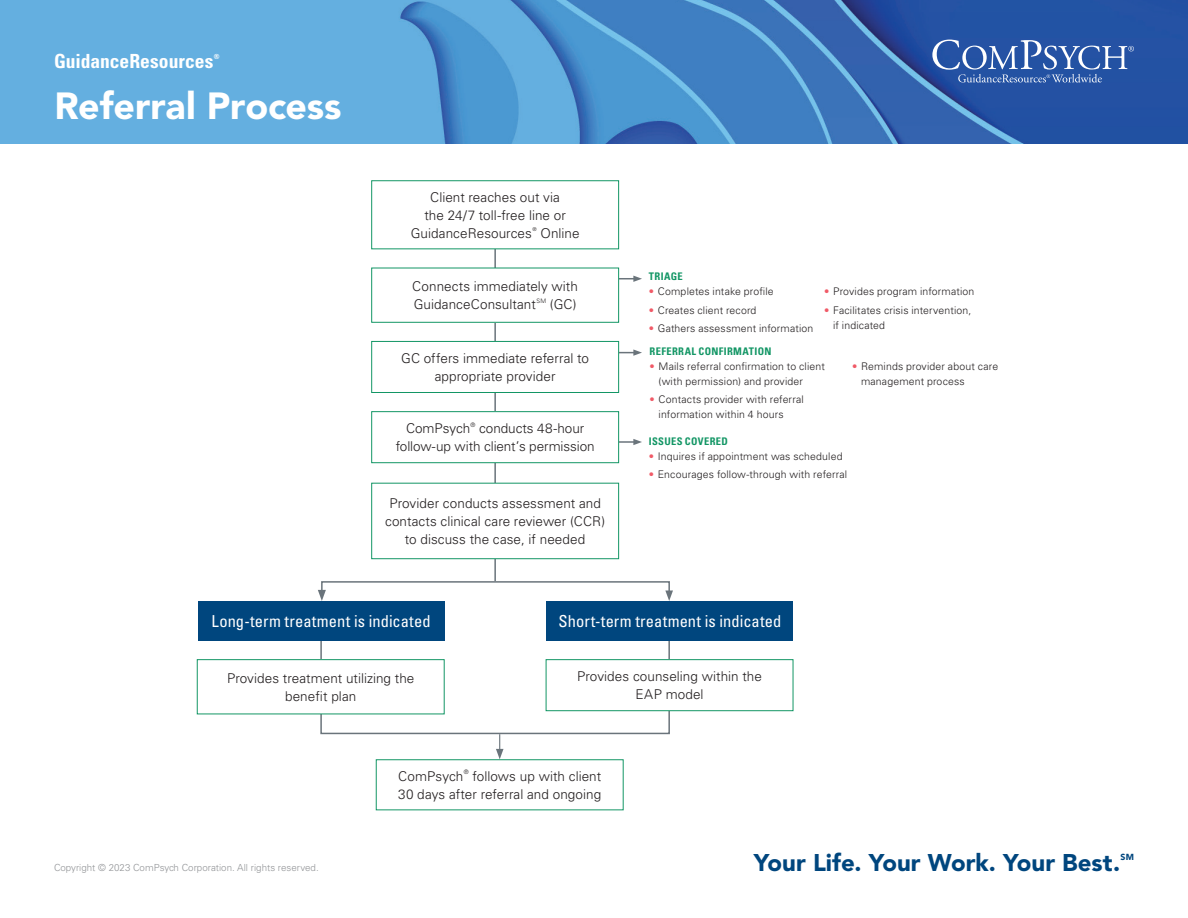
<style>
.page{position:relative;width:1188px;height:918px;background:#fff}
.page>*{position:absolute;margin:0;border:0;box-sizing:border-box;transform-origin:0 0}
.t1{font:900 37.5px "Avenir LT Std";letter-spacing:-.005em;color:#fff}
.EF_Title{font:900 24px "Avenir LT Std";color:#00467e}
.Body{font:700 condensed 19.5px "Univers LT Std";color:#fff}
.t2{font:condensed 16.5px "Univers LT Std";letter-spacing:.005em;color:#fff}
.Body_Copy{font:300 13.5px/18px "Univers LT Std";letter-spacing:.005em;color:#231f20;text-align:center}
.t3{font:300 10.5px/15px "Univers LT Std";letter-spacing:.015em;color:#231f20}
.Sub-head{font:700 condensed 10.5px "Univers LT Std";letter-spacing:.035em;color:#139665}
.Legal{font:300 9.75px "Univers LT Std";color:#939598}
.EF_Title-2{font:900 8.7px "Avenir LT Std";color:#00467e}
.Body-2{font:700 condensed 7.05px "Univers LT Std";color:#fff}
.Body_Copy-2{font:300 6.15px "Univers LT Std";color:#231f20}
.Body_Copy-3{font:300 5.25px "Univers LT Std";color:#231f20}
.s1{color:#f05a67}
</style>
<div class="page">
<div style="left:320px;top:640px;width:350px;height:94px;border:2px solid #6a747b"></div>
<hr style="left:494px;top:247px;width:2px;height:334px;background:#6a747b">
<svg style="left:619px;top:276px;width:23px;height:6px"></svg>
<svg style="left:619px;top:439px;width:23px;height:6px"></svg>
<svg style="left:619px;top:349px;width:23px;height:7px"></svg>
<div style="left:371px;top:180px;width:248px;height:69px;border:1px solid #139665"></div>
<div style="left:372px;top:341px;width:247px;height:51px;background:#fff"></div>
<div style="left:371px;top:341px;width:248px;height:52px;border:1px solid #139665"></div>
<div style="left:197px;top:660px;width:247px;height:54px;background:#fff"></div>
<div style="left:197px;top:659px;width:248px;height:55px;border:1px solid #139665"></div>
<div style="left:372px;top:268px;width:247px;height:54px;background:#fff"></div>
<div style="left:371px;top:268px;width:248px;height:55px;border:1px solid #139665"></div>
<div style="left:371px;top:483px;width:248px;height:76px;border:1px solid #139665"></div>
<div style="left:376px;top:759px;width:248px;height:51px;border:1px solid #139665"></div>
<div style="left:372px;top:412px;width:247px;height:51px;background:#fff"></div>
<div style="left:371px;top:411px;width:248px;height:52px;border:1px solid #139665"></div>
<div style="left:546px;top:660px;width:247px;height:51px;background:#fff"></div>
<div style="left:546px;top:659px;width:247px;height:52px;border:1px solid #139665"></div>
<svg style="left:318px;top:580px;width:355px;height:21px"></svg>
<div style="left:546px;top:601px;width:247px;height:40px;background:#00467e"></div>
<div style="left:198px;top:601px;width:247px;height:40px;background:#00467e"></div>
<svg style="left:496px;top:734px;width:8px;height:25px"></svg>
<img style="left:0;top:0;width:1188px;height:143px">
<svg style="left:932px;top:40px;width:202px;height:43px"></svg>
<p class="Body" style="left:54px;top:49px;width:161px">GuidanceResources</p>
<p class="Body-2" style="left:214px;top:52px;width:7px">®</p>
<p class="t1" style="left:55px;top:83px;width:288px">Referral Process</p>
<p class="Body_Copy" style="left:430px;top:188px;width:131px">Client reaches out via</p>
<p class="Body_Copy" style="left:424px;top:206px;width:143px">the 24/7 toll-free line or</p>
<p class="Body_Copy" style="left:411px;top:224px;width:123px">GuidanceResources</p>
<p class="Body_Copy-3" style="left:532px;top:226px;width:6px">®</p>
<p class="Body_Copy" style="left:540px;top:224px;width:41px">Online</p>
<p class="Body_Copy" style="left:412px;top:277px;width:167px;text-align:left">Connects immediately with<br>GuidanceConsultant</p>
<p class="Body_Copy-2" style="left:536px;top:297px;width:11px">SM</p>
<p class="Body_Copy" style="left:550px;top:295px;width:28px">(GC)</p>
<p class="Body_Copy" style="left:401px;top:349px;width:189px">GC offers immediate referral to appropriate provider</p>
<p class="Body_Copy" style="left:406px;top:419px;width:66px">ComPsych</p>
<p class="Body_Copy-2" style="left:471px;top:421px;width:6px">®</p>
<p class="Body_Copy" style="left:396px;top:419px;width:200px;text-align:left;text-indent:83px">conducts 48-hour follow-up with client’s permission</p>
<p class="Body_Copy" style="left:385px;top:494px;width:222px">Provider conducts assessment and contacts clinical care reviewer (CCR) to discuss the case, if needed</p>
<p class="Sub-head" style="left:649px;top:270px;width:35px">TRIAGE</p>
<p class="t3" style="left:649px;top:284px;width:127px"><span class="s1">•</span> Completes intake profile</p>
<p class="t3" style="left:649px;top:302px;width:109px"><span class="s1">•</span> Creates client record</p>
<p class="t3" style="left:649px;top:321px;width:166px"><span class="s1">•</span> Gathers assessment information</p>
<p class="t3" style="left:824px;top:284px;width:152px"><span class="s1">•</span> Provides program information</p>
<p class="t3" style="left:833px;top:302px;width:140px;text-indent:-9px"><span class="s1">•</span> Facilitates crisis intervention, if indicated</p>
<p class="Sub-head" style="left:650px;top:345px;width:123px">REFERRAL CONFIRMATION</p>
<p class="t3" style="left:659px;top:359px;width:168px;text-indent:-9px"><span class="s1">•</span> Mails referral confirmation to client (with permission) and provider</p>
<p class="t3" style="left:659px;top:392px;width:147px;text-indent:-9px"><span class="s1">•</span> Contacts provider with referral information within 4 hours</p>
<p class="t3" style="left:861px;top:359px;width:139px;text-indent:-9px"><span class="s1">•</span> Reminds provider about care management process</p>
<p class="Sub-head" style="left:649px;top:434px;width:81px">ISSUES COVERED</p>
<p class="t3" style="left:649px;top:448px;width:195px"><span class="s1">•</span> Inquires if appointment was scheduled</p>
<p class="t3" style="left:649px;top:467px;width:200px"><span class="s1">•</span> Encourages follow-through with referral</p>
<p class="t2" style="left:212px;top:610px;width:221px">Long-term treatment is indicated</p>
<p class="t2" style="left:558px;top:610px;width:224px">Short-term treatment is indicated</p>
<p class="Body_Copy" style="left:227px;top:669px;width:189px">Provides treatment utilizing the benefit plan</p>
<p class="Body_Copy" style="left:577px;top:667px;width:186px">Provides counseling within the<br>EAP model</p>
<p class="Body_Copy" style="left:398px;top:767px;width:67px">ComPsych</p>
<p class="Body_Copy-2" style="left:464px;top:768px;width:6px">®</p>
<p class="Body_Copy" style="left:398px;top:767px;width:205px;text-align:right">follows up with client<br>30 days after referral and ongoing</p>
<p class="Legal" style="left:54px;top:862px;width:266px">Copyright © 2023 ComPsych Corporation. All rights reserved.</p>
<p class="EF_Title" style="left:754px;top:848px;width:368px">Your Life. Your Work. Your Best.</p>
<p class="EF_Title-2" style="left:1121px;top:852px;width:15px">SM</p>
</div>
